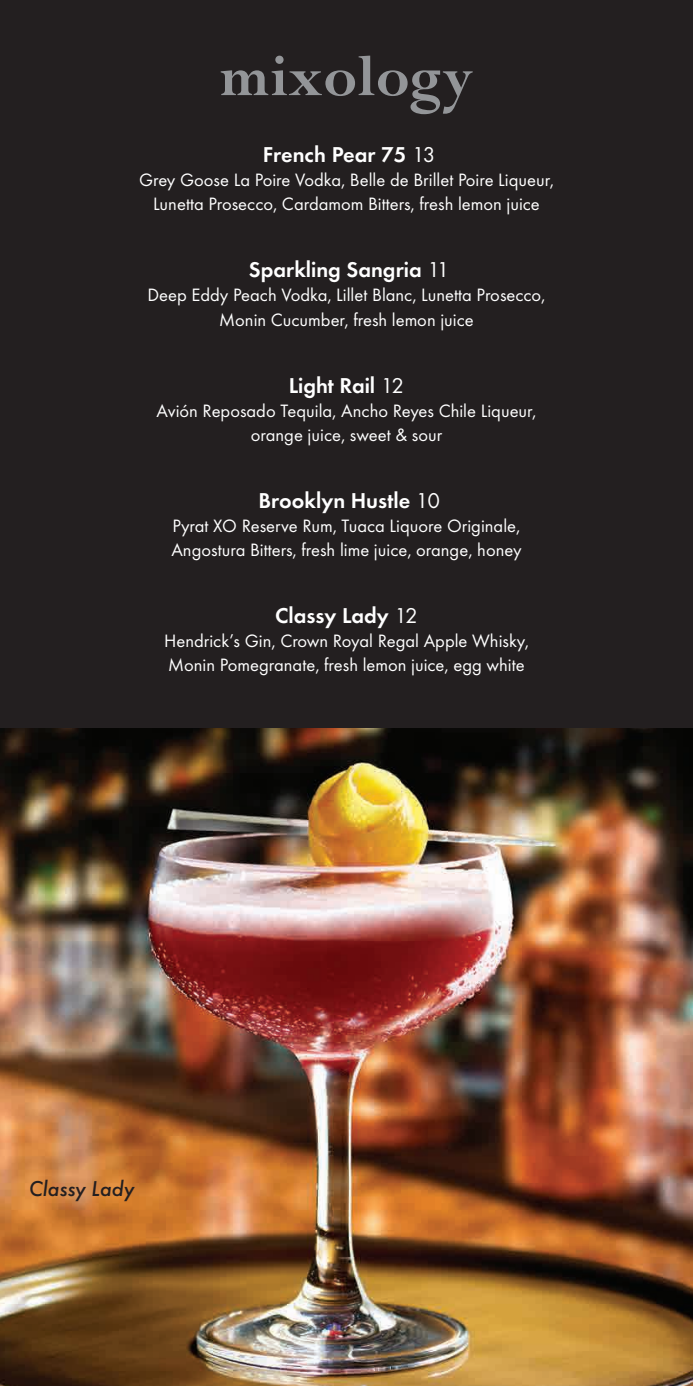
<style>
.page{position:relative;width:693px;height:1386px;background:#231f20}
.page>*{position:absolute;margin:0;border:0;box-sizing:border-box;transform-origin:0 0}
.t1{font:700 63px "Perpetua";color:#939598}
.t2{font:600 22.22px "Futura T";color:#fff}
.t3{font:italic 500 22.22px "Futura T";color:#231f20}
.t4{font:18.55px "Futura T";color:#fff}
.s1{font-weight:400}
</style>
<div class="page">
<img style="left:0;top:728px;width:693px;height:658px">
<p class="t1" style="left:220px;top:37px;width:256px">mixology</p>
<p class="t2" style="left:263px;top:141px;width:174px">French Pear 75 <span class="s1">13</span></p>
<p class="t4" style="left:139px;top:169px;width:416px">Grey Goose La Poire Vodka, Belle de Brillet Poire Liqueur,</p>
<p class="t4" style="left:153px;top:193px;width:388px">Lunetta Prosecco, Cardamom Bitters, fresh lemon juice</p>
<p class="t2" style="left:249px;top:257px;width:202px">Sparkling Sangria <span class="s1">11</span></p>
<p class="t4" style="left:147px;top:284px;width:400px">Deep Eddy Peach Vodka, Lillet Blanc, Lunetta Prosecco,</p>
<p class="t4" style="left:219px;top:309px;width:256px">Monin Cucumber, fresh lemon juice</p>
<p class="t2" style="left:289px;top:372px;width:117px">Light Rail <span class="s1">12</span></p>
<p class="t4" style="left:157px;top:400px;width:381px">Avión Reposado Tequila, Ancho Reyes Chile Liqueur,</p>
<p class="t4" style="left:251px;top:424px;width:193px">orange juice, sweet &amp; sour</p>
<p class="t2" style="left:259px;top:487px;width:183px">Brooklyn Hustle <span class="s1">10</span></p>
<p class="t4" style="left:173px;top:515px;width:349px">Pyrat XO Reserve Rum, Tuaca Liquore Originale,</p>
<p class="t4" style="left:171px;top:539px;width:352px">Angostura Bitters, fresh lime juice, orange, honey</p>
<p class="t2" style="left:275px;top:602px;width:144px">Classy Lady <span class="s1">12</span></p>
<p class="t4" style="left:164px;top:630px;width:366px">Hendrick’s Gin, Crown Royal Regal Apple Whisky,</p>
<p class="t4" style="left:168px;top:654px;width:358px">Monin Pomegranate, fresh lemon juice, egg white</p>
<p class="t3" style="left:29px;top:1175px;width:107px">Classy Lady</p>
</div>
